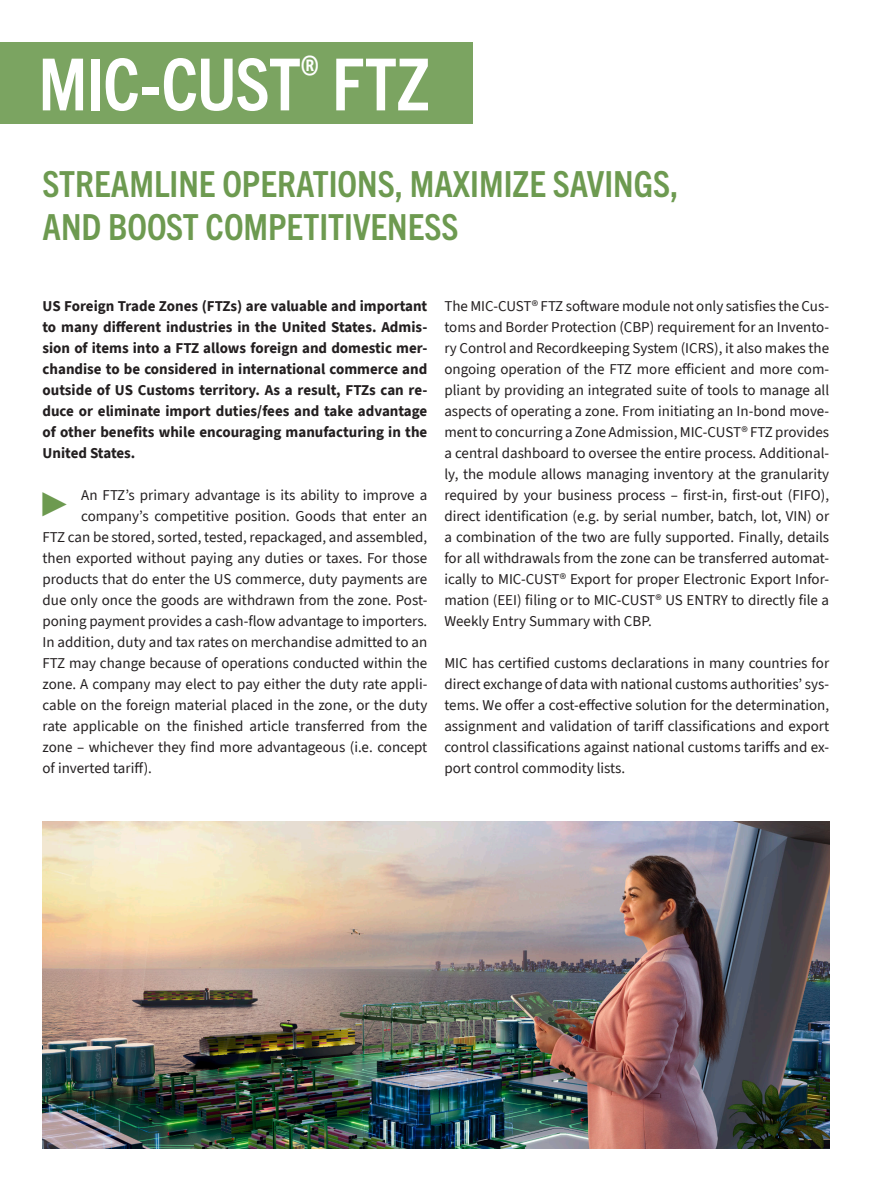
<style>
.page{position:relative;width:893px;height:1191px;background:#fff}
.page>*{position:absolute;margin:0;border:0;box-sizing:border-box;transform-origin:0 0}
.t1{font:700 condensed 72px "Trade Gothic Next LT Pro";letter-spacing:-.01em;color:#fff}
.t2{font:700 condensed 36px/43.2px "Trade Gothic Next LT Pro";color:#6d9a50}
.t3{font:15px/21px "Source Sans 3";color:#231f20;text-align:justify}
.t4{font:700 15px/21px "Source Sans 3";color:#231f20;text-align:justify}
.s1{color:#6d9a50}
</style>
<div class="page">
<img style="left:43px;top:821px;width:786px;height:327px">
<div style="left:0;top:43px;width:473px;height:81px;background:#7ba461"></div>
<h1 class="t1" style="left:38px;top:41px;width:393px">MIC-CUST<sup>®</sup> FTZ</h1>
<h2 class="t2" style="left:43px;top:162px;width:637px">STREAMLINE OPERATIONS, MAXIMIZE SAVINGS,<br>AND BOOST COMPETITIVENESS</h2>
<p class="t4" style="left:43px;top:296px;width:386px">US Foreign Trade Zones (FTZs) are valuable and important to many different industries in the United States. Admis&shy;sion of items into a FTZ allows foreign and domestic mer&shy;chandise to be considered in international commerce and outside of US Customs territory. As a result, FTZs can re&shy;duce or eliminate import duties/fees and take advantage of other benefits while encouraging manufacturing in the United States.</p>
<p class="t3" style="left:38px;top:485px;width:391px"><span class="s1">✓</span> An FTZ’s primary advantage is its ability to improve a</p>
<p class="t3" style="left:81px;top:506px;width:348px">company’s competitive position. Goods that enter an</p>
<p class="t3" style="left:43px;top:527px;width:386px">FTZ can be stored, sorted, tested, repackaged, and assembled,</p>
<p class="t3" style="left:43px;top:548px;width:386px">then exported without paying any duties or taxes. For those</p>
<p class="t3" style="left:43px;top:569px;width:386px">products that do enter the US commerce, duty payments are</p>
<p class="t3" style="left:43px;top:590px;width:386px">due only once the goods are withdrawn from the zone. Post-</p>
<p class="t3" style="left:43px;top:611px;width:386px">poning payment provides a cash-flow advantage to importers.</p>
<p class="t3" style="left:43px;top:632px;width:386px">In addition, duty and tax rates on merchandise admitted to an</p>
<p class="t3" style="left:43px;top:653px;width:386px">FTZ may change because of operations conducted within the</p>
<p class="t3" style="left:43px;top:674px;width:386px">zone. A company may elect to pay either the duty rate appli-</p>
<p class="t3" style="left:43px;top:695px;width:386px">cable on the foreign material placed in the zone, or the duty</p>
<p class="t3" style="left:43px;top:716px;width:386px">rate applicable on the finished article transferred from the</p>
<p class="t3" style="left:43px;top:737px;width:386px">zone – whichever they find more advantageous (i.e. concept</p>
<p class="t3" style="left:43px;top:758px;width:111px">of inverted tariff).</p>
<p class="t3" style="left:444px;top:296px;width:386px">The MIC-CUST® FTZ software module not only satisfies the Cus&shy;toms and Border Protection (CBP) requirement for an Invento&shy;ry Control and Recordkeeping System (ICRS), it also makes the ongoing operation of the FTZ more efficient and more com&shy;pliant by providing an integrated suite of tools to manage all aspects of operating a zone. From initiating an In-bond move&shy;ment to concurring a Zone Admission, MIC-CUST® FTZ provides a central dashboard to oversee the entire process. Additional&shy;ly, the module allows managing inventory at the granularity required by your business process – first-in, first-out (FIFO), direct identification (e.g. by serial number, batch, lot, VIN) or a combination of the two are fully supported. Finally, details for all withdrawals from the zone can be transferred automat&shy;ically to MIC-CUST® Export for proper Electronic Export Infor&shy;mation (EEI) filing or to MIC-CUST® US ENTRY to directly file a Weekly Entry Summary with CBP.</p>
<p class="t3" style="left:444px;top:653px;width:386px">MIC has certified customs declarations in many countries for direct exchange of data with national customs authorities’ sys&shy;tems. We offer a cost-effective solution for the determination, assignment and validation of tariff classifications and export control classifications against national customs tariffs and ex&shy;port control commodity lists.</p>
</div>
